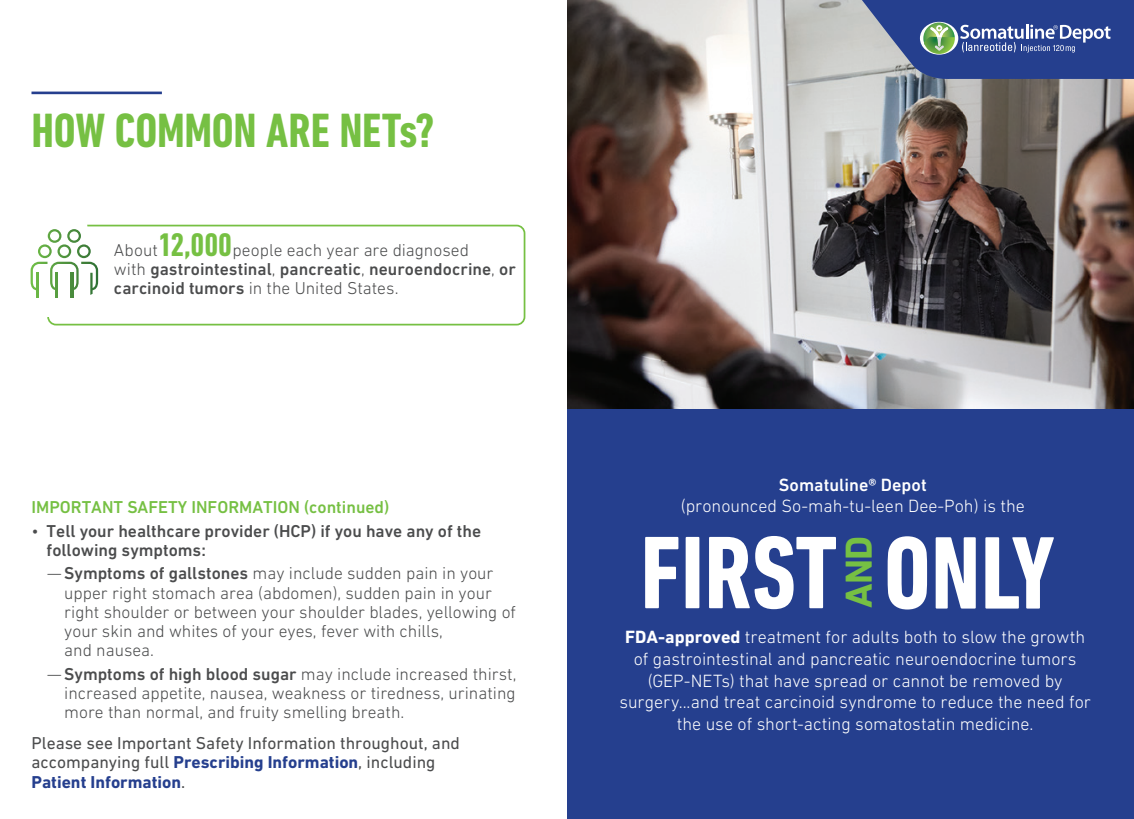
<style>
.page{position:relative;width:1134px;height:819px;background:#fff}
.page>*{position:absolute;margin:0;border:0;box-sizing:border-box;transform-origin:0 0}
.t1{font:700 condensed 104.83px "DIN Next LT Pro";color:#fff}
.t2{font:700 condensed 49px "DIN Next LT Pro";letter-spacing:-.005em;color:#76c043}
.t3{font:700 38.32px "DIN Next LT Pro";color:#76c043}
.t4{font:700 condensed 33.25px "DIN Next LT Pro";color:#76c043}
.t5{font:300 18.03px/21.7px "DIN Next LT Pro";color:#fff;text-align:center}
.t6{font:500 18.03px "DIN Next LT Pro";color:#fff}
.t7{font:300 17.5px/19.2px "DIN Next LT Pro";color:#4b4c4d}
.t8{font:500 17.5px/19.2px "DIN Next LT Pro";color:#4b4c4d}
.t9{font:17.5px/19.2px "DIN Next LT Pro";color:#4b4c4d}
.t10{font:500 17.5px "DIN Next LT Pro";color:#76c043}
.s1{font-weight:300;font-stretch:normal;font-size:17.5px;color:#4b4c4d}
.s2{font-weight:300}
.s3{font-weight:500}
.s4{font-weight:700}
.s5{font-weight:700;color:#253f8e}
</style>
<div class="page">
<img style="left:567px;top:0;width:567px;height:410px">
<div style="left:567px;top:410px;width:567px;height:409px;background:#253f8e"></div>
<div style="left:47px;top:225px;width:478px;height:100px;border:2px solid #76c043;border-radius:8px"></div>
<hr style="left:32px;top:92px;width:130px;height:2px;background:#253f8e">
<div style="left:44px;top:245px;width:35px;height:72px;background:#fff"></div>
<svg style="left:30px;top:224px;width:70px;height:74px"></svg>
<svg style="left:862px;top:0;width:272px;height:81px;background:#495f99"></svg>
<h2 class="t2" style="left:32px;top:103px;width:405px">HOW COMMON ARE NETs?</h2>
<h3 class="t4" style="left:114px;top:226px;width:119px"><span class="s1">About</span> 12,000</h3>
<p class="t8" style="left:114px;top:240px;width:403px;text-indent:118px"><span class="s2">people each year are diagnosed<br>with</span> gastrointestinal<span class="s2">,</span> pancreatic<span class="s2">,</span> neuroendocrine<span class="s2">,</span> or carcinoid tumors <span class="s2">in the United States.</span></p>
<p class="t6" style="left:779px;top:474px;width:150px">Somatuline® Depot</p>
<p class="t10" style="left:32px;top:497px;width:359px">IMPORTANT SAFETY INFORMATION (continued)</p>
<p class="t5" style="left:681px;top:495px;width:346px">(pronounced So-mah-tu-leen Dee-Poh) is the</p>
<p class="t8" style="left:47px;top:521px;width:436px;text-indent:-15px"><span class="s2">•</span> Tell your healthcare provider (HCP) if you have any of the following symptoms:</p>
<p class="t7" style="left:64px;top:564px;width:453px;text-indent:-17px">— <span class="s3">Symptoms of gallstones</span> may include sudden pain in your upper right stomach area (abdomen), sudden pain in your right shoulder or between your shoulder blades, yellowing of your skin and whites of your eyes, fever with chills,<br>and nausea.</p>
<p class="t7" style="left:64px;top:664px;width:454px;text-align:justify;text-indent:-17px">— <span class="s3">Symptoms of high blood sugar</span> may include increased thirst, increased appetite, nausea, weakness or tiredness, urinating more than normal, and fruity smelling breath.</p>
<h1 class="t1" style="left:640px;top:513px;width:416px">FIRST ONLY</h1>
<h3 class="t3" style="left:836px;top:608px;width:73px;rotate:-90deg">AND</h3>
<p class="t5" style="left:619px;top:626px;width:473px"><span class="s4">FDA-approved</span> treatment for adults both to slow the growth of gastrointestinal and pancreatic neuroendocrine tumors (GEP‑NETs) that have spread or cannot be removed by surgery...and treat carcinoid syndrome to reduce the need for the use of short-acting somatostatin medicine.</p>
<p class="t9" style="left:32px;top:733px;width:430px">Please see Important Safety Information throughout, and accompanying full <span class="s5">Prescribing Information</span>, including<br><span class="s5">Patient Information</span>.</p>
</div>
